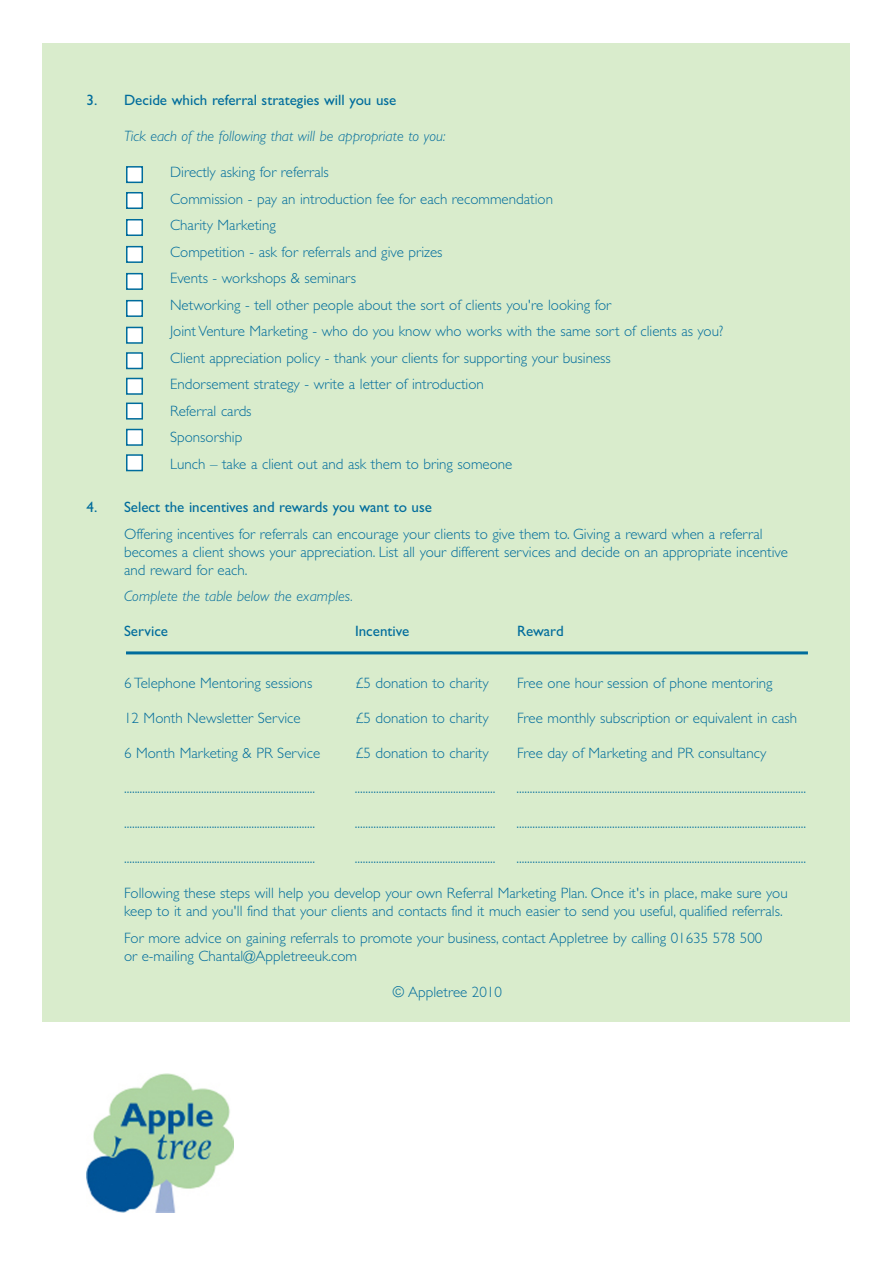
<style>
.page{position:relative;width:893px;height:1263px;background:#fff}
.page>*{position:absolute;margin:0;border:0;box-sizing:border-box;transform-origin:0 0}
.t1{font:300 15px/26.5px "Gill Sans";color:#006c9c}
.t2{font:15px "Gill Sans";color:#006c9c}
.t3{font:italic 300 15px "Gill Sans";color:#006c9c}
</style>
<div class="page">
<div style="left:43px;top:44px;width:807px;height:978px;background:#d9eccc"></div>
<img style="left:86px;top:1073px;width:147px;height:140px">
<div style="left:127px;top:167px;width:15px;height:15px;background:#fff"></div>
<div style="left:126px;top:166px;width:17px;height:17px;border:2px solid #006c9c"></div>
<div style="left:127px;top:193px;width:15px;height:15px;background:#fff"></div>
<div style="left:126px;top:192px;width:17px;height:17px;border:2px solid #006c9c"></div>
<div style="left:127px;top:220px;width:15px;height:15px;background:#fff"></div>
<div style="left:126px;top:219px;width:17px;height:17px;border:2px solid #006c9c"></div>
<div style="left:127px;top:247px;width:15px;height:15px;background:#fff"></div>
<div style="left:126px;top:246px;width:17px;height:17px;border:2px solid #006c9c"></div>
<div style="left:127px;top:274px;width:15px;height:15px;background:#fff"></div>
<div style="left:126px;top:273px;width:17px;height:17px;border:2px solid #006c9c"></div>
<div style="left:127px;top:301px;width:15px;height:15px;background:#fff"></div>
<div style="left:126px;top:300px;width:17px;height:17px;border:2px solid #006c9c"></div>
<div style="left:127px;top:327px;width:15px;height:16px;background:#fff"></div>
<div style="left:126px;top:327px;width:17px;height:17px;border:2px solid #006c9c"></div>
<div style="left:127px;top:353px;width:15px;height:15px;background:#fff"></div>
<div style="left:126px;top:352px;width:17px;height:17px;border:2px solid #006c9c"></div>
<div style="left:127px;top:378px;width:15px;height:16px;background:#fff"></div>
<div style="left:126px;top:378px;width:17px;height:17px;border:2px solid #006c9c"></div>
<div style="left:127px;top:403px;width:15px;height:16px;background:#fff"></div>
<div style="left:126px;top:403px;width:17px;height:17px;border:2px solid #006c9c"></div>
<div style="left:127px;top:429px;width:15px;height:16px;background:#fff"></div>
<div style="left:126px;top:429px;width:17px;height:17px;border:2px solid #006c9c"></div>
<div style="left:127px;top:455px;width:15px;height:15px;background:#fff"></div>
<div style="left:126px;top:454px;width:17px;height:17px;border:2px solid #006c9c"></div>
<hr style="left:126px;top:651px;width:682px;height:3px;background:#006c9c">
<p class="t2" style="left:87px;top:91px;width:311px">3. Decide which referral strategies will you use</p>
<p class="t3" style="left:124px;top:127px;width:323px">Tick each of the following that will be appropriate to you:</p>
<p class="t1" style="left:170px;top:159px;width:555px">Directly asking for referrals<br>Commission - pay an introduction fee for each recommendation<br>Charity Marketing<br>Competition - ask for referrals and give prizes<br>Events - workshops &amp; seminars<br>Networking - tell other people about the sort of clients you're looking for<br>Joint Venture Marketing - who do you know who works with the same sort of clients as you?<br>Client appreciation policy - thank your clients for supporting your business<br>Endorsement strategy - write a letter of introduction<br>Referral cards<br>Sponsorship<br>Lunch – take a client out and ask them to bring someone</p>
<p class="t2" style="left:87px;top:498px;width:347px">4. Select the incentives and rewards you want to use</p>
<p class="t1" style="left:124px;top:525px;width:665px;line-height:18px">Offering incentives for referrals can encourage your clients to give them to. Giving a reward when a referral becomes a client shows your appreciation. List all your different services and decide on an appropriate incentive and reward for each.</p>
<p class="t3" style="left:124px;top:587px;width:231px">Complete the table below the examples.</p>
<p class="t2" style="left:124px;top:622px;width:46px">Service</p>
<p class="t2" style="left:355px;top:622px;width:56px">Incentive</p>
<p class="t2" style="left:517px;top:622px;width:48px">Reward</p>
<p class="t1" style="left:124px;top:670px;width:190px">6 Telephone Mentoring sessions</p>
<p class="t1" style="left:355px;top:670px;width:135px">£5 donation to charity</p>
<p class="t1" style="left:517px;top:670px;width:257px">Free one hour session of phone mentoring</p>
<p class="t1" style="left:124px;top:705px;width:178px">12 Month Newsletter Service</p>
<p class="t1" style="left:355px;top:705px;width:135px">£5 donation to charity</p>
<p class="t1" style="left:517px;top:705px;width:282px">Free monthly subscription or equivalent in cash</p>
<p class="t1" style="left:124px;top:740px;width:198px">6 Month Marketing &amp; PR Service</p>
<p class="t1" style="left:355px;top:740px;width:135px">£5 donation to charity</p>
<p class="t1" style="left:517px;top:740px;width:251px">Free day of Marketing and PR consultancy</p>
<p class="t1" style="left:124px;top:775px;width:193px">........................................................................</p>
<p class="t1" style="left:355px;top:775px;width:142px">.....................................................</p>
<p class="t1" style="left:517px;top:775px;width:291px">.............................................................................................................</p>
<p class="t1" style="left:124px;top:810px;width:193px">........................................................................</p>
<p class="t1" style="left:355px;top:810px;width:142px">.....................................................</p>
<p class="t1" style="left:517px;top:810px;width:291px">.............................................................................................................</p>
<p class="t1" style="left:124px;top:845px;width:193px">........................................................................</p>
<p class="t1" style="left:355px;top:845px;width:142px">.....................................................</p>
<p class="t1" style="left:517px;top:845px;width:291px">.............................................................................................................</p>
<p class="t1" style="left:124px;top:884px;width:665px;line-height:18px">Following these steps will help you develop your own Referral Marketing Plan. Once it's in place, make sure you keep to it and you'll find that your clients and contacts find it much easier to send you useful, qualified referrals.</p>
<p class="t1" style="left:124px;top:929px;width:640px;line-height:18px">For more advice on gaining referrals to promote your business, contact Appletree by calling 01635 578 500 or e-mailing Chantal@Appletreeuk.com</p>
<p class="t1" style="left:392px;top:978px;width:111px">© Appletree 2010</p>
</div>
